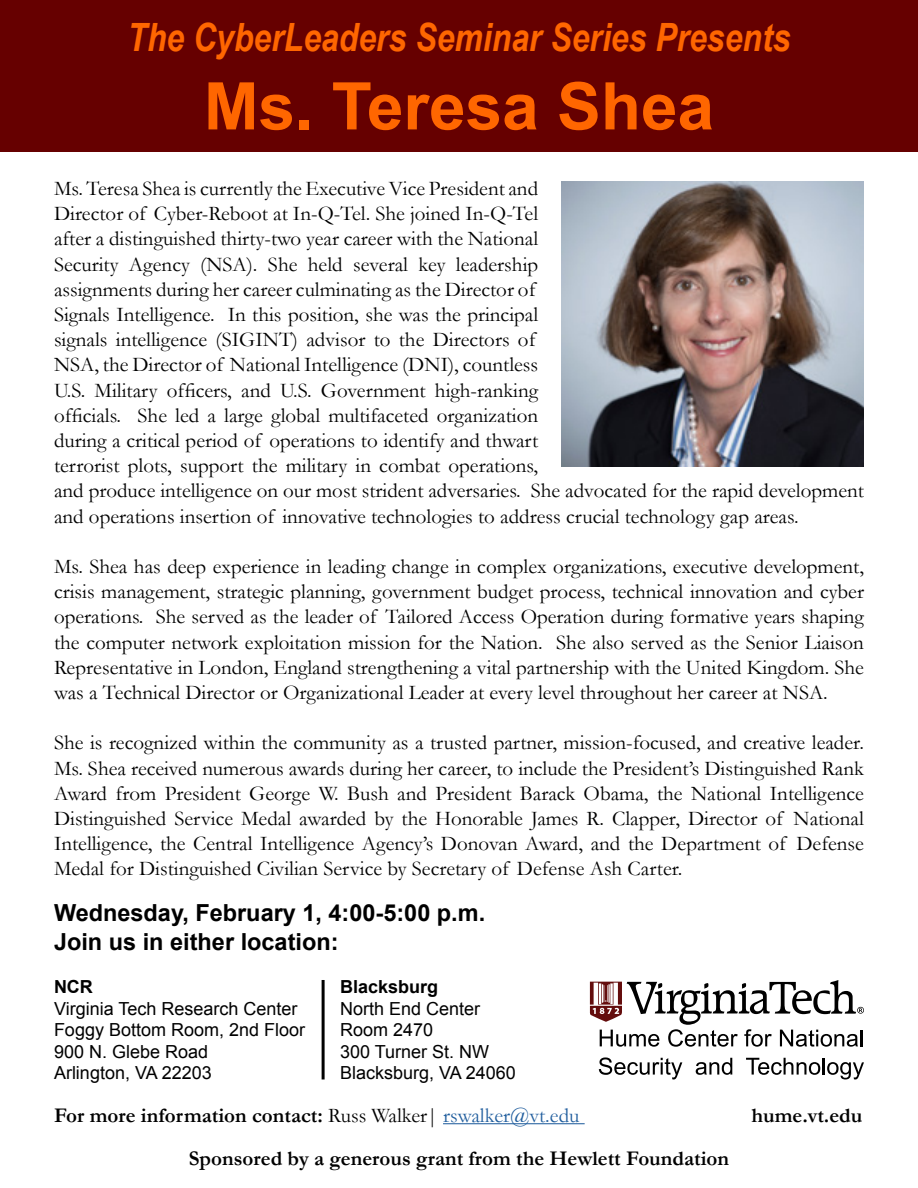
<style>
.page{position:relative;width:918px;height:1188px;background:#fff}
.page>*{position:absolute;margin:0;border:0;box-sizing:border-box;transform-origin:0 0}
.t1{font:700 65.7px "Arial";color:#f60}
.t2{font:italic 700 39px "Arial Narrow";color:#f60}
.t3{font:700 23.55px/28.2px "Arial";color:#000}
.t4{font:21px/25.2px "Garamond";color:#000;text-align:justify}
.t5{font:700 21px "Garamond";color:#000}
.t6{font:18px/21.6px "Arial";color:#000}
.t7{font:700 18px "Arial";color:#000}
.s1{font-weight:400}
.s2{font-weight:400;color:#215e9e}
</style>
<div class="page">
<div style="left:0;top:1px;width:918px;height:151px;background:#600"></div>
<hr style="left:443px;top:1123px;width:142px;height:1px;background:#215e9e">
<img style="left:561px;top:181px;width:303px;height:285px">
<svg style="left:590px;top:980px;width:274px;height:67px"></svg>
<hr style="left:860px;top:1030px;width:3px;height:16px;background:#000">
<svg style="left:599px;top:1057px;width:83px;height:22px"></svg>
<svg style="left:696px;top:1058px;width:36px;height:17px"></svg>
<svg style="left:746px;top:1058px;width:118px;height:21px"></svg>
<hr style="left:322px;top:980px;width:3px;height:99px;background:#000">
<h2 class="t2" style="left:127px;top:7px;width:665px">The CyberLeaders Seminar Series Presents</h2>
<h1 class="t1" style="left:204px;top:63px;width:512px">Ms. Teresa Shea</h1>
<p class="t4" style="left:54px;top:175px;width:811px;text-align:left">Ms. Teresa Shea is currently the Executive Vice President and<br>Director of Cyber-Reboot at In-Q-Tel. She joined In-Q-Tel<br>after a distinguished thirty-two year career with the National<br>Security Agency (NSA). She held several key leadership<br>assignments during her career culminating as the Director of<br>Signals Intelligence. In this position, she was the principal<br>signals intelligence (SIGINT) advisor to the Directors of<br>NSA, the Director of National Intelligence (DNI), countless<br>U.S. Military officers, and U.S. Government high-ranking<br>officials. She led a large global multifaceted organization<br>during a critical period of operations to identify and thwart<br>terrorist plots, support the military in combat operations,<br>and produce intelligence on our most strident adversaries. She advocated for the rapid development and operations insertion of innovative technologies to address crucial technology gap areas.</p>
<p class="t4" style="left:54px;top:553px;width:812px">Ms. Shea has deep experience in leading change in complex organizations, executive development, crisis management, strategic planning, government budget process, technical innovation and cyber operations. She served as the leader of Tailored Access Operation during formative years shaping the computer network exploitation mission for the Nation. She also served as the Senior Liaison Representative in London, England strengthening a vital partnership with the United Kingdom. She was a Technical Director or Organizational Leader at every level throughout her career at NSA.</p>
<p class="t4" style="left:54px;top:730px;width:812px">She is recognized within the community as a trusted partner, mission-focused, and creative leader.<br>Ms. Shea received numerous awards during her career, to include the President’s Distinguished Rank Award from President George W. Bush and President Barack Obama, the National Intelligence Distinguished Service Medal awarded by the Honorable James R. Clapper, Director of National Intelligence, the Central Intelligence Agency’s Donovan Award, and the Department of Defense Medal for Distinguished Civilian Service by Secretary of Defense Ash Carter.</p>
<p class="t3" style="left:54px;top:900px;width:433px">Wednesday, February 1, 4:00-5:00 p.m.<br>Join us in either location:</p>
<p class="t7" style="left:54px;top:975px;width:40px">NCR</p>
<p class="t6" style="left:54px;top:998px;width:253px">Virginia Tech Research Center<br>Foggy Bottom Room, 2nd Floor<br>900 N. Glebe Road<br>Arlington, VA 22203</p>
<p class="t7" style="left:340px;top:975px;width:100px">Blacksburg</p>
<p class="t6" style="left:340px;top:998px;width:177px">North End Center<br>Room 2470<br>300 Turner St. NW<br>Blacksburg, VA 24060</p>
<p class="t5" style="left:54px;top:1101px;width:527px">For more information contact: <span class="s1">Russ Walker|</span> <span class="s2">rswalker@vt.edu</span></p>
<p class="t5" style="left:752px;top:1101px;width:112px">hume.vt.edu</p>
<p class="t5" style="left:189px;top:1144px;width:542px">Sponsored by a generous grant from the Hewlett Foundation</p>
</div>
